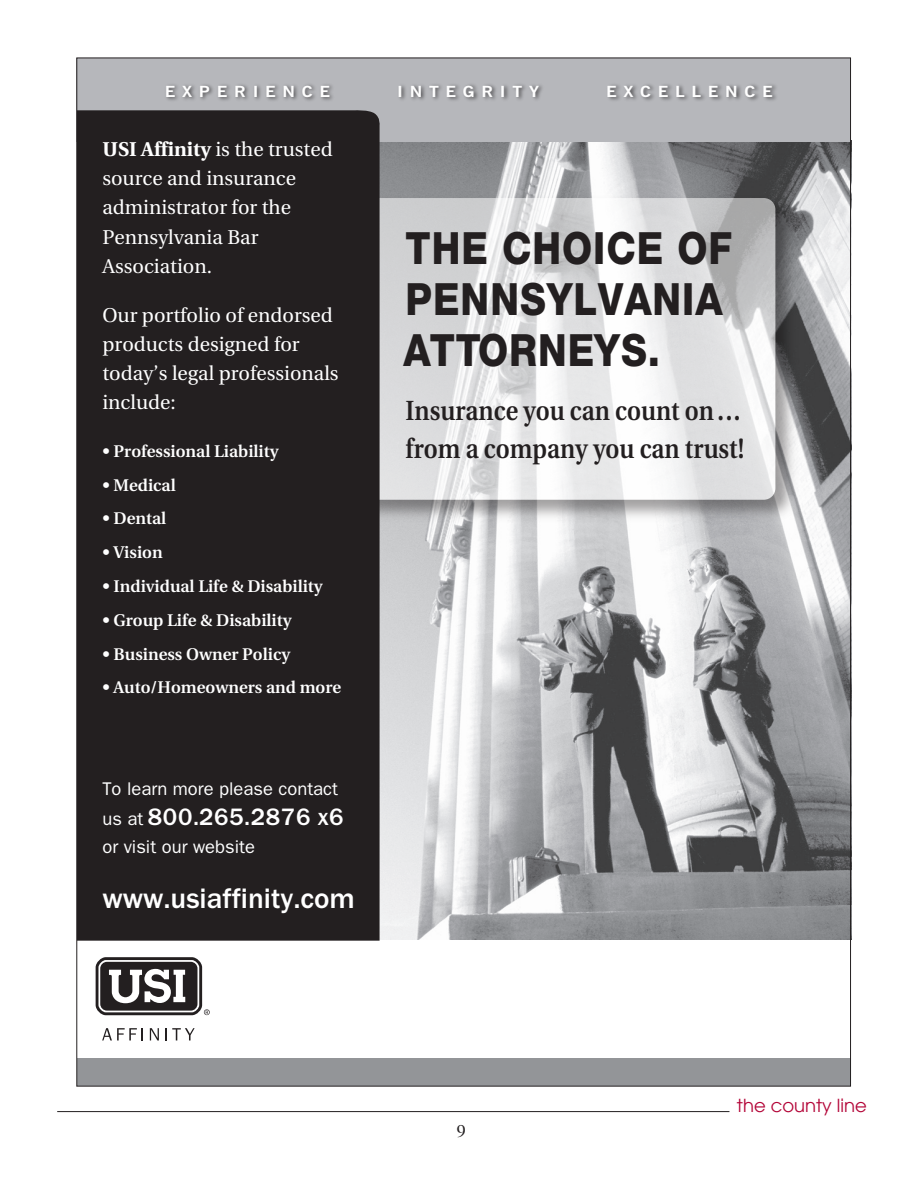
<style>
.page{position:relative;width:923px;height:1193px;background:#fff}
.page>*{position:absolute;margin:0;border:0;box-sizing:border-box;transform-origin:0 0}
.t1{font:800 44.55px/50.7px "Helvetica Neue";letter-spacing:.025em;color:#231f20;scale:.87 1}
.t2{font:700 29.1px "Franklin Gothic";color:#fff}
.t3{font:600 27.6px/38.4px "Utopia";color:#231f20;scale:.87 1}
.t4{font:700 24.6px "Franklin Gothic";letter-spacing:.025em;color:#fff}
.t5{font:19.95px/29.1px "Utopia";color:#fff}
.t6{font:18.45px "Franklin Gothic";color:#fff}
.t7{font:18px "Avant Garde";color:#b30437}
.t8{font:18px "Times";color:#231f20}
.t9{font:600 16.95px "Utopia";color:#fff}
.t10{font:700 15.3px "News Gothic BT";letter-spacing:.38em;color:#fff;scale:1.15 1}
.s1{font-weight:700}
.s2{font-weight:400;font-size:18.45px}
</style>
<div class="page">
<hr style="left:57px;top:1111px;width:672px;height:1px;background:#231f20">
<img style="left:380px;top:142px;width:469px;height:797px">
<div style="left:77px;top:58px;width:774px;height:84px;background:#b6b7bb"></div>
<div style="left:77px;top:1058px;width:773px;height:27px;background:#939598"></div>
<img style="left:166px;top:84px;width:610px;height:17px">
<img style="left:380px;top:192px;width:421px;height:333px">
<svg style="left:323px;top:198px;width:452px;height:302px"></svg>
<div style="left:78px;top:110px;width:302px;height:830px;background:#231f20"></div>
<svg style="left:96px;top:957px;width:114px;height:58px"></svg>
<svg style="left:102px;top:1028px;width:41px;height:12px"></svg>
<svg style="left:150px;top:1028px;width:9px;height:12px"></svg>
<svg style="left:165px;top:1028px;width:30px;height:12px"></svg>
<p class="t10" style="left:165px;top:82px;width:145px">EXPERIENCE</p>
<p class="t10" style="left:397px;top:82px;width:125px">INTEGRITY</p>
<p class="t10" style="left:606px;top:82px;width:146px">EXCELLENCE</p>
<p class="t5" style="left:102px;top:135px;width:232px"><span class="s1">USI Affinity</span> is the trusted source and insurance administrator for the<br>Pennsylvania Bar<br>Association.</p>
<p class="t5" style="left:102px;top:301px;width:238px">Our portfolio of endorsed products designed for today’s legal professionals include:</p>
<p class="t9" style="left:102px;top:441px;width:178px">• Professional Liability</p>
<p class="t9" style="left:102px;top:475px;width:75px">• Medical</p>
<p class="t9" style="left:102px;top:509px;width:65px">• Dental</p>
<p class="t9" style="left:102px;top:543px;width:62px">• Vision</p>
<p class="t9" style="left:102px;top:576px;width:222px">• Individual Life &amp; Disability</p>
<p class="t9" style="left:102px;top:610px;width:191px">• Group Life &amp; Disability</p>
<p class="t9" style="left:102px;top:644px;width:189px">• Business Owner Policy</p>
<p class="t9" style="left:102px;top:678px;width:240px">• Auto/Homeowners and more</p>
<p class="t6" style="left:102px;top:778px;width:237px">To learn more please contact</p>
<p class="t4" style="left:102px;top:803px;width:243px"><span class="s2">us at</span> 800.265.2876 x6</p>
<p class="t6" style="left:102px;top:836px;width:154px">or visit our website</p>
<h2 class="t2" style="left:102px;top:882px;width:254px">www.usiaffinity.com</h2>
<h1 class="t1" style="left:403px;top:223px;width:379px">THE CHOICE OF<br>PENNSYLVANIA<br>ATTORNEYS.</h1>
<h3 class="t3" style="left:405px;top:391px;width:391px">Insurance you can count on . . . from a company you can trust!</h3>
<p class="t8" style="left:457px;top:1120px;width:10px">9</p>
<p class="t7" style="left:737px;top:1094px;width:131px">the county line</p>
</div>
